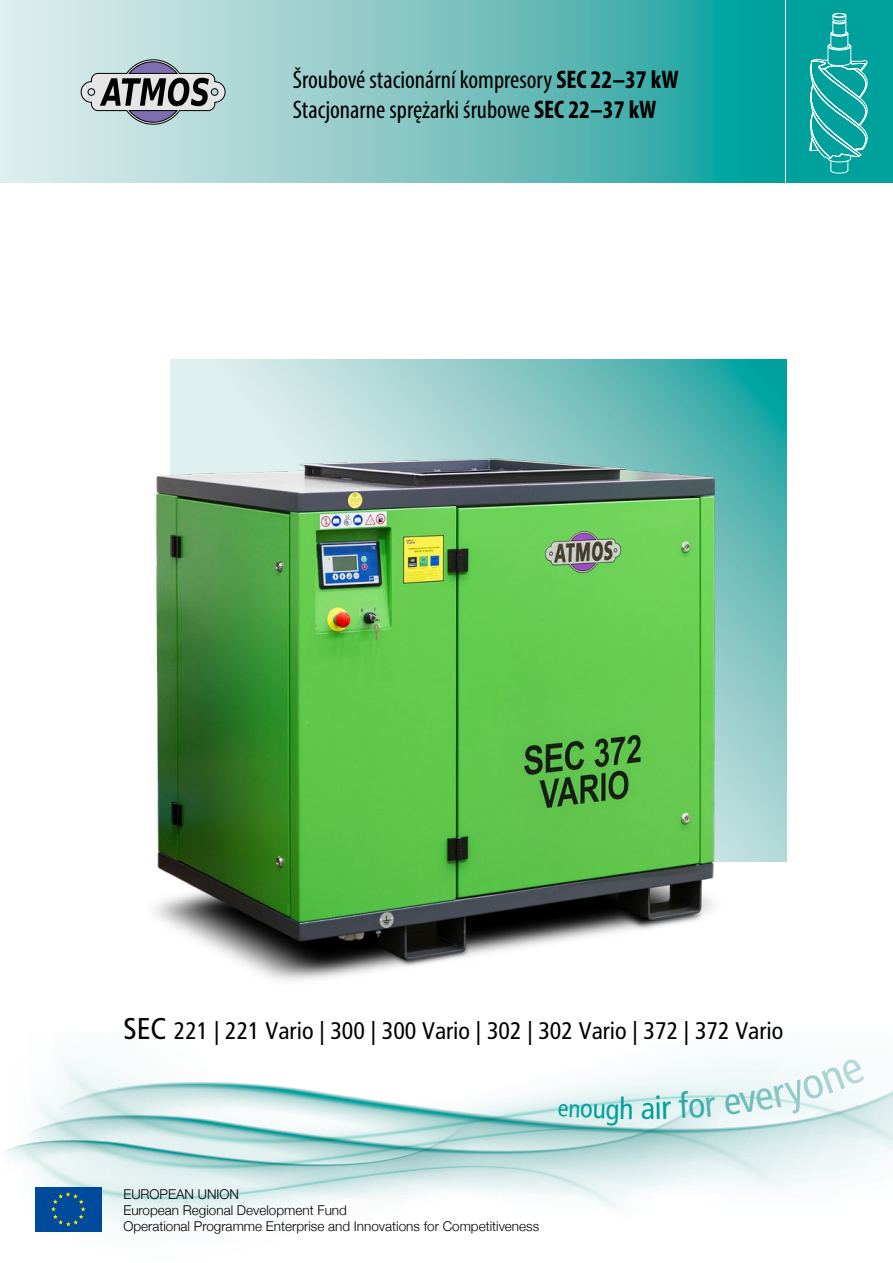
<style>
.page{position:relative;width:893px;height:1263px;background:#fff}
.page>*{position:absolute;margin:0;border:0;box-sizing:border-box;transform-origin:0 0}
.t1{font:condensed 31.2px "Frutiger CE";color:#00a09d}
.t2{font:condensed 25.5px/30.6px "Myriad Pro";color:#000}
.t3{font:condensed 24px "Frutiger CE";color:#000}
.t4{font:300 13.5px/16.2px "Helvetica Neue";color:#000}
.s1{font-weight:700}
.s2{font-size:30px}
</style>
<div class="page">
<svg style="left:0;top:0;width:784px;height:182px;background:#7bc5c3"></svg>
<div style="left:787px;top:0;width:106px;height:182px;background:#00a09d"></div>
<svg style="left:80px;top:59px;width:146px;height:66px;background:#9da8ac"></svg>
<svg style="left:809px;top:13px;width:59px;height:161px"></svg>
<div style="left:833px;top:13px;width:13px;height:5px;border:1px solid #fff;border-radius:50%"></div>
<div style="left:833px;top:13px;width:13px;height:4px;border:1px solid #fff;border-radius:50%"></div>
<svg style="left:61px;top:1059px;width:832px;height:169px"></svg>
<svg style="left:35px;top:1070px;width:709px;height:157px"></svg>
<svg style="left:4px;top:1110px;width:482px;height:106px"></svg>
<svg style="left:170px;top:359px;width:617px;height:24px;background:#87cac8"></svg>
<div style="left:35px;top:1187px;width:66px;height:45px;background:#004a9b"></div>
<svg style="left:51px;top:1192px;width:35px;height:34px"></svg>
<img style="left:154px;top:383px;width:633px;height:598px">
<svg style="left:558px;top:1096px;width:74px;height:29px;background:#d8eceb"></svg>
<svg style="left:656px;top:1095px;width:15px;height:24px"></svg>
<svg style="left:679px;top:1091px;width:37px;height:27px"></svg>
<svg style="left:724px;top:1059px;width:142px;height:56px"></svg>
<h2 class="t2" style="left:293px;top:64px;width:387px">Šroubové stacionární kompresory <span class="s1">SEC 22–37 kW<br></span>Stacjonarne sprężarki śrubowe <span class="s1">SEC 22–37 kW</span></h2>
<h3 class="t3" style="left:123px;top:1017px;width:661px"><span class="s2">SEC</span> 221 | 221 Vario | 300 | 300 Vario | 302 | 302 Vario | 372 | 372 Vario</h3>
<p class="t4" style="left:123px;top:1185px;width:417px">EUROPEAN UNION<br>European Regional Development Fund<br>Operational Programme Enterprise and Innovations for Competitiveness</p>
<h1 class="t1" style="left:641px;top:1090px;width:16px">a</h1>
</div>
